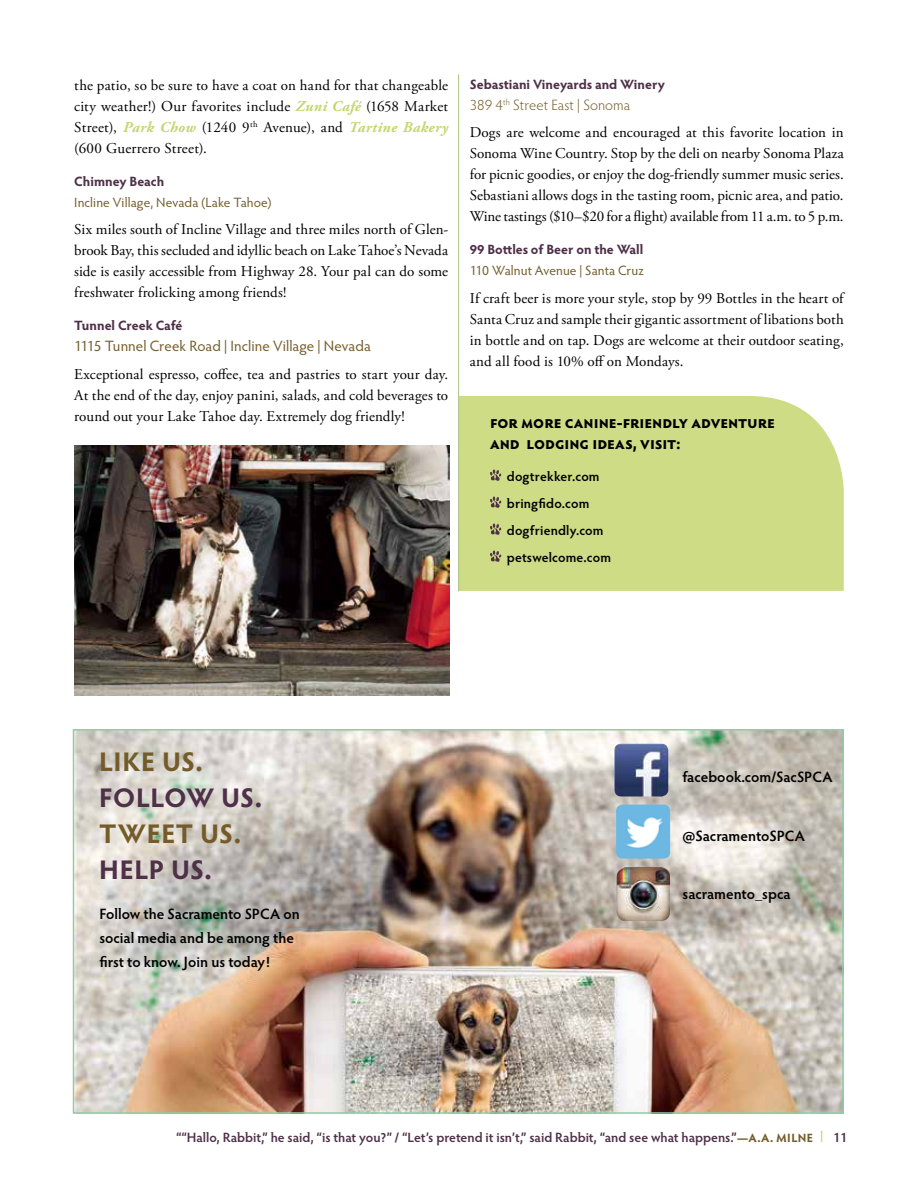
<style>
.page{position:relative;width:918px;height:1188px;background:#fff}
.page>*{position:absolute;margin:0;border:0;box-sizing:border-box;transform-origin:0 0}
.t1{font:700 27px "Hypatia Sans Pro";letter-spacing:.015em;color:#4e3049}
.t2{font:700 27px "Hypatia Sans Pro";letter-spacing:.02em;color:#745c2a}
.t3{font:700 16.5px/21px "Hypatia Sans Pro";color:#000}
.t4{font:15px/21px "Adobe Garamond Pro";letter-spacing:.005em;color:#000;text-align:justify}
.t5{font:600 15px/24px "Hypatia Sans Pro";letter-spacing:.005em;color:#000}
.t6{font:15px "Hypatia Sans Pro";color:#745c2a}
.t7{font:300 15px "Hypatia Sans Pro";letter-spacing:-.005em;color:#745c2a}
.t8{font:600 13.5px "Hypatia Sans Pro";color:#4e3049}
.t9{font:700 13.5px "Hypatia Sans Pro";color:#4e3049}
.t10{font:13.5px "Hypatia Sans Pro";letter-spacing:.005em;color:#745c2a}
.t11{font:600 13.5px/27px "Hypatia Sans Pro";color:#000}
.s1{font-weight:700;font-style:italic;color:#c3d66c}
.s2{font-weight:700;font-size:12px;color:#745c2a}
.s3{font-weight:400;font-size:15px;color:#c3d66c}
</style>
<div class="page">
<div style="left:459px;top:396px;width:385px;height:195px;background:#cddc85"></div>
<hr style="left:458px;top:74px;width:1px;height:517px;background:#acc27d">
<img style="left:76px;top:732px;width:765px;height:379px">
<div style="left:73px;top:729px;width:771px;height:385px;border:2px solid #95caa8"></div>
<img style="left:614px;top:744px;width:54px;height:52px">
<img style="left:616px;top:805px;width:54px;height:54px">
<img style="left:617px;top:867px;width:53px;height:54px">
<svg style="left:490px;top:470px;width:11px;height:11px"></svg>
<svg style="left:490px;top:497px;width:11px;height:11px"></svg>
<svg style="left:490px;top:524px;width:11px;height:11px"></svg>
<svg style="left:490px;top:551px;width:11px;height:11px"></svg>
<img style="left:74px;top:445px;width:375px;height:250px">
<p class="t4" style="left:74px;top:75px;width:375px">the patio, so be sure to have a coat on hand for that changeable city weather!) Our favorites include <span class="s1">Zuni Café</span> (1658 Market Street), <span class="s1">Park Chow</span> (1240 9<sup>th</sup> Avenue), and <span class="s1">Tartine Bakery </span>(600 Guerrero Street).</p>
<p class="t9" style="left:74px;top:171px;width:91px">Chimney Beach</p>
<p class="t10" style="left:74px;top:193px;width:199px">Incline Village, Nevada (Lake Tahoe)</p>
<p class="t4" style="left:74px;top:220px;width:375px">Six miles south of Incline Village and three miles north of Glen&shy;brook Bay, this secluded and idyllic beach on Lake Tahoe’s Nevada side is easily accessible from Highway 28. Your pal can do some freshwater frolicking among friends!</p>
<p class="t9" style="left:74px;top:316px;width:110px">Tunnel Creek Café</p>
<p class="t6" style="left:74px;top:336px;width:298px">1115 Tunnel Creek Road | Incline Village | Nevada</p>
<p class="t4" style="left:74px;top:364px;width:375px">Exceptional espresso, coffee, tea and pastries to start your day.<br>At the end of the day, enjoy panini, salads, and cold beverages to round out your Lake Tahoe day. Extremely dog friendly!</p>
<p class="t9" style="left:470px;top:74px;width:197px">Sebastiani Vineyards and Winery</p>
<p class="t7" style="left:470px;top:95px;width:162px">389 4<sup>th</sup> Street East | Sonoma</p>
<p class="t4" style="left:470px;top:123px;width:375px">Dogs are welcome and encouraged at this favorite location in Sonoma Wine Country. Stop by the deli on nearby Sonoma Plaza for picnic goodies, or enjoy the dog-friendly summer music series.<br>Sebastiani allows dogs in the tasting room, picnic area, and patio.<br>Wine tastings ($10–$20 for a flight) available from 11 a.m. to 5 p.m.</p>
<p class="t9" style="left:470px;top:240px;width:175px">99 Bottles of Beer on the Wall</p>
<p class="t10" style="left:470px;top:262px;width:176px">110 Walnut Avenue | Santa Cruz</p>
<p class="t4" style="left:470px;top:288px;width:375px">If craft beer is more your style, stop by 99 Bottles in the heart of Santa Cruz and sample their gigantic assortment of libations both in bottle and on tap. Dogs are welcome at their outdoor seating, and all food is 10% off on Mondays.</p>
<p class="t3" style="left:490px;top:411px;width:286px">for more canine-friendly adventure and lodging ideas, visit:</p>
<p class="t11" style="left:507px;top:462px;width:106px">dogtrekker.com bringfido.com dogfriendly.com petswelcome.com</p>
<h1 class="t2" style="left:99px;top:743px;width:105px">LIKE US.</h1>
<h1 class="t1" style="left:99px;top:779px;width:164px">FOLLOW US.</h1>
<h1 class="t2" style="left:99px;top:815px;width:143px">TWEET US.</h1>
<h1 class="t1" style="left:99px;top:851px;width:114px">HELP US.</h1>
<p class="t5" style="left:99px;top:901px;width:202px">Follow the Sacramento SPCA on social media and be among the first to know. Join us today!</p>
<p class="t5" style="left:683px;top:764px;width:151px">facebook.com/SacSPCA</p>
<p class="t5" style="left:683px;top:823px;width:124px">@SacramentoSPCA</p>
<p class="t5" style="left:683px;top:881px;width:109px">sacramento_spca</p>
<p class="t8" style="left:176px;top:1128px;width:673px">““Hallo, Rabbit,” he said, “is that you?” / “Let’s pretend it isn’t,” said Rabbit, “and see what happens.”<span class="s2">—A.A. MILNE</span> <span class="s3">l</span> 11</p>
</div>
